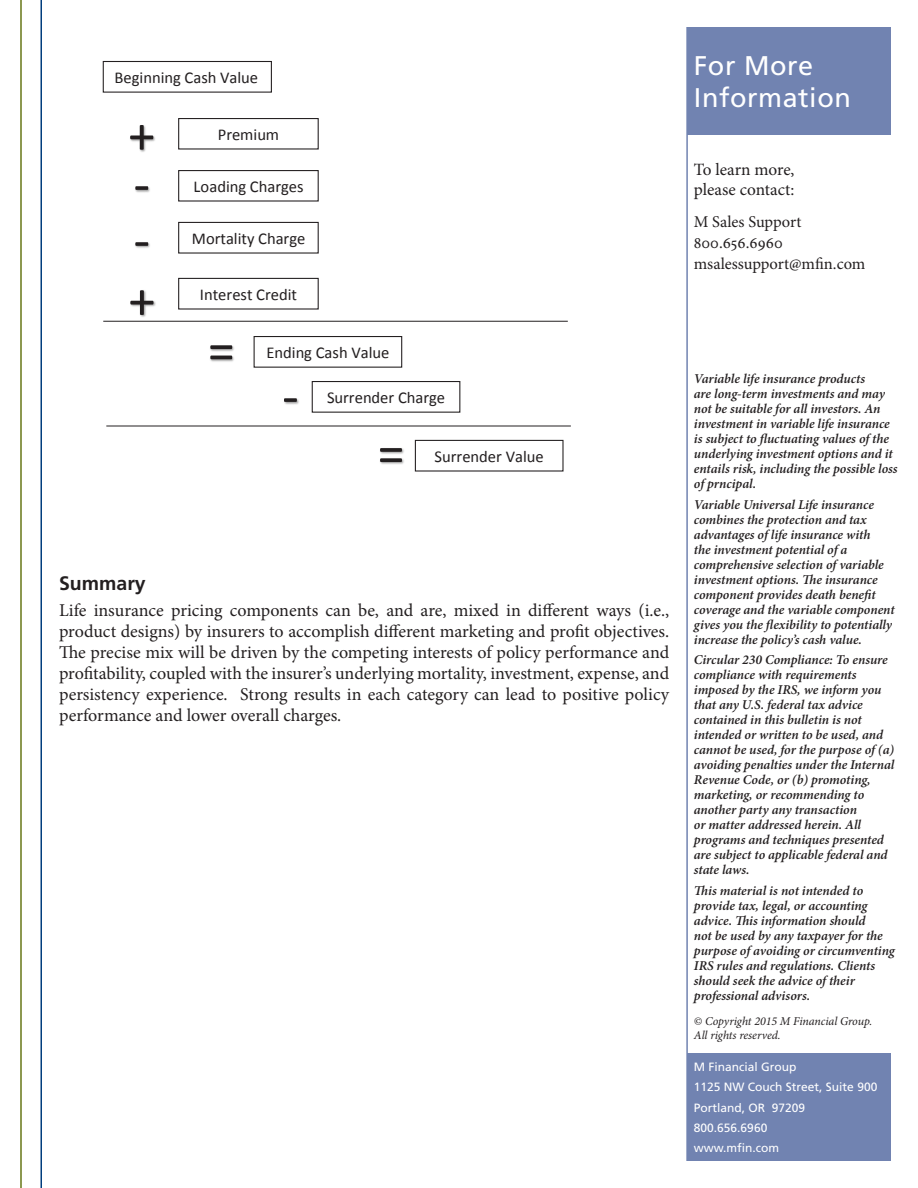
<style>
.page{position:relative;width:918px;height:1188px;background:#fff}
.page>*{position:absolute;margin:0;border:0;box-sizing:border-box;transform-origin:0 0}
.t1{font:54px "Calibri";color:#231f20}
.t2{font:27px/32.4px "Frutiger LT Std";letter-spacing:.02em;color:#fff}
.Body_Header{font:700 19.5px "Frutiger LT Std";color:#231f20}
.Body{font:18px/21px "Minion Pro";color:#231f20;text-align:justify}
.t3{font:17.25px/20.2px "Minion Pro";color:#231f20}
.t4{font:16.5px "Calibri";color:#231f20}
.t5{font:16.5px/21px "Minion Pro";color:#231f20}
.Disclosure{font:italic 600 13.5px/15px "Minion Pro";letter-spacing:-.005em;color:#231f20}
.t6{font:12px/20.2px "Frutiger LT Std";color:#fff}
.t7{font:italic 12px/14.4px "Minion Pro";letter-spacing:-.005em;color:#231f20}
</style>
<div class="page">
<div style="left:687px;top:27px;width:204px;height:108px;background:#7183b1"></div>
<hr style="left:686px;top:27px;width:2px;height:1134px;background:#7183b1">
<div style="left:687px;top:1053px;width:204px;height:108px;background:#7183b1"></div>
<hr style="left:20px;top:0;width:2px;height:1188px;background:#677717">
<hr style="left:40px;top:0;width:2px;height:1188px;background:#013d7d">
<div style="left:103px;top:61px;width:169px;height:32px;border:1px solid #231f20"></div>
<div style="left:178px;top:118px;width:141px;height:32px;border:1px solid #231f20"></div>
<div style="left:178px;top:170px;width:141px;height:32px;border:1px solid #231f20"></div>
<div style="left:178px;top:222px;width:141px;height:32px;border:1px solid #231f20"></div>
<div style="left:178px;top:278px;width:141px;height:32px;border:1px solid #231f20"></div>
<div style="left:254px;top:336px;width:148px;height:32px;border:1px solid #231f20"></div>
<img style="left:130px;top:125px;width:25px;height:23px">
<img style="left:118px;top:290px;width:48px;height:31px">
<img style="left:135px;top:242px;width:15px;height:6px">
<img style="left:135px;top:148px;width:15px;height:45px">
<img style="left:197px;top:320px;width:49px;height:42px">
<div style="left:312px;top:381px;width:148px;height:32px;border:1px solid #231f20"></div>
<img style="left:271px;top:366px;width:39px;height:39px">
<img style="left:367px;top:425px;width:48px;height:47px">
<div style="left:415px;top:440px;width:149px;height:32px;border:1px solid #231f20"></div>
<hr style="left:103px;top:321px;width:465px;height:1px;background:#231f20">
<hr style="left:106px;top:426px;width:465px;height:1px;background:#231f20">
<p class="t4" style="left:115px;top:67px;width:145px">Beginning Cash Value</p>
<p class="t1" style="left:128px;top:101px;width:28px">+</p>
<p class="t4" style="left:218px;top:124px;width:63px">Premium</p>
<p class="t1" style="left:134px;top:149px;width:18px">-</p>
<p class="t1" style="left:134px;top:205px;width:18px">-</p>
<p class="t4" style="left:194px;top:176px;width:111px">Loading Charges</p>
<p class="t4" style="left:192px;top:228px;width:115px">Mortality Charge</p>
<p class="t1" style="left:128px;top:266px;width:28px">+</p>
<p class="t4" style="left:200px;top:284px;width:99px">Interest Credit</p>
<p class="t1" style="left:208px;top:315px;width:28px">=</p>
<p class="t4" style="left:267px;top:342px;width:124px">Ending Cash Value</p>
<p class="t1" style="left:282px;top:361px;width:18px">-</p>
<p class="t4" style="left:327px;top:387px;width:120px">Surrender Charge</p>
<p class="t1" style="left:378px;top:418px;width:28px">=</p>
<p class="t4" style="left:435px;top:446px;width:111px">Surrender Value</p>
<p class="Body_Header" style="left:59px;top:572px;width:88px">Summary</p>
<p class="Body" style="left:59px;top:600px;width:612px">Life insurance pricing components can be, and are, mixed in different ways (i.e., product designs) by insurers to accomplish different marketing and profit objectives.<br>The precise mix will be driven by the competing interests of policy performance and profitability, coupled with the insurer’s underlying mortality, investment, expense, and persistency experience. Strong results in each category can lead to positive policy performance and lower overall charges.</p>
<h2 class="t2" style="left:694px;top:49px;width:158px">For More<br>Information</h2>
<p class="t3" style="left:694px;top:159px;width:102px">To learn more, please contact:</p>
<p class="t5" style="left:694px;top:211px;width:173px">M Sales Support<br>800.656.6960 msalessupport@mfin.com</p>
<p class="Disclosure" style="left:694px;top:372px;width:205px">Variable life insurance products<br>are long-term investments and may not be suitable for all investors. An investment in variable life insurance is subject to fluctuating values of the underlying investment options and it entails risk, including the possible loss of prncipal.</p>
<p class="Disclosure" style="left:694px;top:497px;width:202px">Variable Universal Life insurance combines the protection and tax advantages of life insurance with<br>the investment potential of a comprehensive selection of variable investment options. The insurance component provides death benefit coverage and the variable component gives you the flexibility to potentially increase the policy’s cash value.</p>
<p class="Disclosure" style="left:694px;top:652px;width:202px">Circular 230 Compliance: To ensure compliance with requirements imposed by the IRS, we inform you that any U.S. federal tax advice contained in this bulletin is not intended or written to be used, and cannot be used, for the purpose of (a) avoiding penalties under the Internal<br>Revenue Code, or (b) promoting, marketing, or recommending to another party any transaction<br>or matter addressed herein. All programs and techniques presented are subject to applicable federal and state laws.</p>
<p class="Disclosure" style="left:694px;top:883px;width:202px">This material is not intended to provide tax, legal, or accounting advice. This information should<br>not be used by any taxpayer for the purpose of avoiding or circumventing<br>IRS rules and regulations. Clients should seek the advice of their professional advisors.</p>
<p class="t7" style="left:694px;top:1014px;width:180px">© Copyright 2015 M Financial Group.<br>All rights reserved.</p>
<p class="t6" style="left:694px;top:1057px;width:185px">M Financial Group<br>1125 NW Couch Street, Suite 900<br>Portland, OR 97209<br>800.656.6960<br>www.mfin.com</p>
</div>
